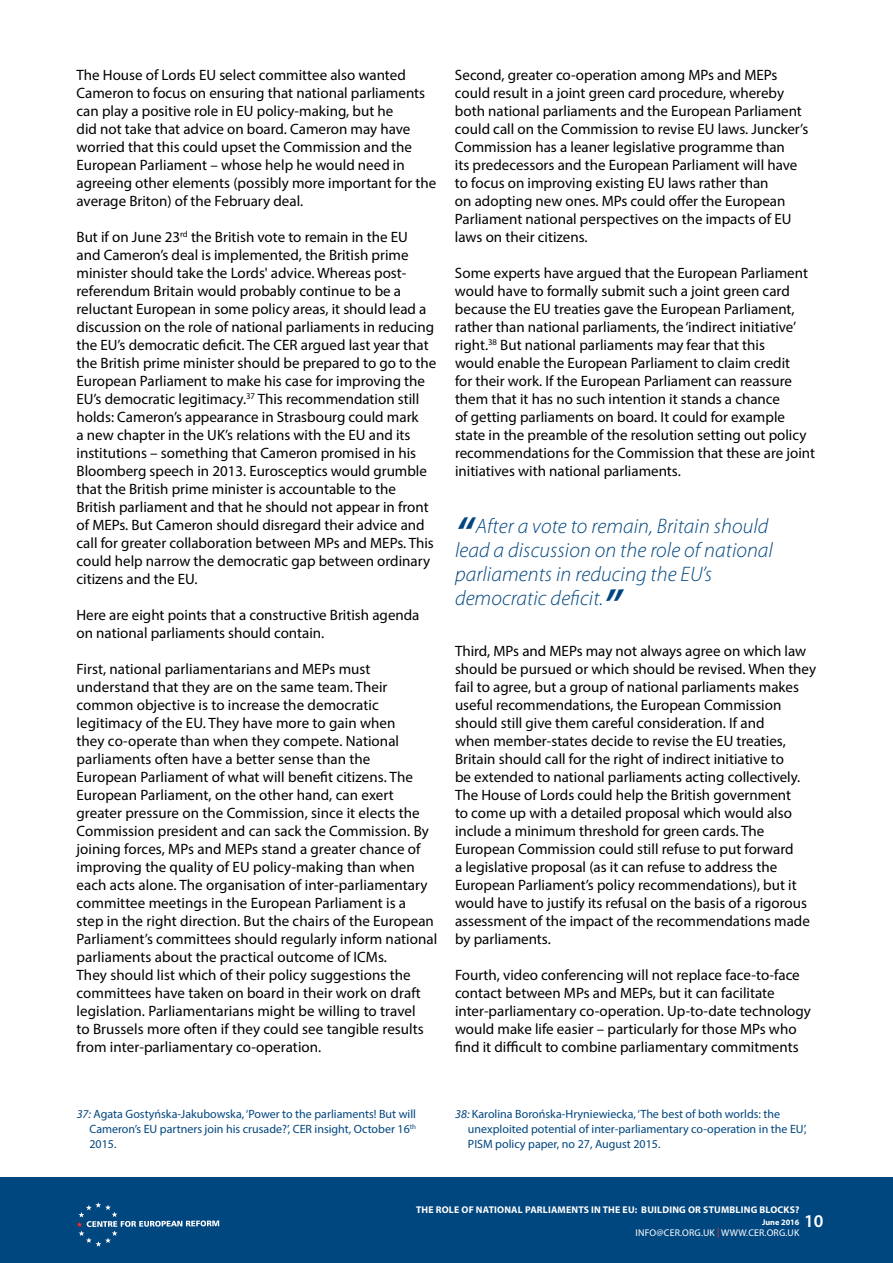
<style>
.page{position:relative;width:893px;height:1263px;background:#fff}
.page>*{position:absolute;margin:0;border:0;box-sizing:border-box;transform-origin:0 0}
.t1{font:italic 300 21px/24px "Myriad Pro";letter-spacing:.005em;color:#00467f}
.t2{font:600 18px "Myriad Pro";color:#fff}
.t3{font:15px/18px "Myriad Pro";color:#000}
.t4{font:12px/15px "Myriad Pro";color:#00467f}
.t5{font:700 9.75px "Myriad Pro";letter-spacing:.02em;color:#fff}
.t6{font:9.75px "Myriad Pro";letter-spacing:.02em;color:#fff}
.t7{font:700 8.25px "Myriad Pro";color:#fff}
.s1{font-weight:600;font-size:45px}
.s2{font-style:italic}
.s3{color:#ee3124}
</style>
<div class="page">
<div style="left:0;top:1178px;width:893px;height:85px;background:#00467f"></div>
<svg style="left:77px;top:1202px;width:142px;height:45px"></svg>
<p class="t3" style="left:77px;top:66px;width:361px">The House of Lords EU select committee also wanted Cameron to focus on ensuring that national parliaments can play a positive role in EU policy-making, but he<br>did not take that advice on board. Cameron may have worried that this could upset the Commission and the European Parliament – whose help he would need in agreeing other elements (possibly more important for the average Briton) of the February deal.</p>
<p class="t3" style="left:77px;top:228px;width:359px">But if on June 23<sup>rd</sup> the British vote to remain in the EU<br>and Cameron’s deal is implemented, the British prime minister should take the Lords' advice. Whereas post&shy;referendum Britain would probably continue to be a reluctant European in some policy areas, it should lead a discussion on the role of national parliaments in reducing the EU’s democratic deficit. The CER</p>
<p class="t3" style="left:77px;top:336px;width:361px;text-indent:224px">argued last year that the British prime minister should be prepared to go to the European Parliament to make his case for improving the EU’s democratic legitimacy.<sup>37</sup> This recommendation still holds: Cameron’s appearance in Strasbourg could mark<br>a new chapter in the UK’s relations with the EU and its institutions – something that Cameron promised in his Bloomberg speech in 2013. Eurosceptics would grumble that the British prime minister is accountable to the British parliament and that he should not appear in front of MEPs. But Cameron should disregard their advice and call for greater collaboration between MPs and MEPs. This could help narrow the democratic gap between ordinary citizens and the EU.</p>
<p class="t3" style="left:77px;top:606px;width:344px">Here are eight points that a constructive British agenda on national parliaments should contain.</p>
<p class="t3" style="left:77px;top:660px;width:362px">First, national parliamentarians and MEPs must understand that they are on the same team. Their common objective is to increase the democratic legitimacy of the EU. They have more to gain when<br>they co-operate than when they compete. National parliaments often have a better sense than the<br>European Parliament of what will benefit citizens. The European Parliament, on the other hand, can exert greater pressure on the Commission, since it elects the Commission president and can sack the Commission. By joining forces, MPs and MEPs stand a greater chance of improving the quality of EU policy-making than when each acts alone. The organisation of inter-parliamentary committee meetings in the European Parliament is a<br>step in the right direction. But the chairs of the European Parliament’s committees should regularly inform national parliaments about the practical outcome of ICMs.<br>They should list which of their policy suggestions the committees have taken on board in their work on draft legislation. Parliamentarians might be willing to travel<br>to Brussels more often if they could see tangible results from inter-parliamentary co-operation.</p>
<p class="t3" style="left:455px;top:66px;width:355px">Second, greater co-operation among MPs and MEPs could result in a joint green card procedure, whereby both national parliaments and the European Parliament could call on the Commission to revise EU laws. Juncker’s Commission has a leaner legislative programme than<br>its predecessors and the European Parliament will have to focus on improving existing EU laws rather than<br>on adopting new ones. MPs could offer the European Parliament national perspectives on the impacts of EU laws on their citizens.</p>
<p class="t3" style="left:455px;top:264px;width:362px">Some experts have argued that the European Parliament would have to formally submit such a joint green card because the EU treaties gave the European Parliament, rather than national parliaments, the ‘indirect initiative’ right.<sup>38</sup> But national parliaments may fear that this<br>would enable the European Parliament to claim credit<br>for their work. If the European Parliament can reassure them that it has no such intention it stands a chance<br>of getting parliaments on board. It could for example state in the preamble of the resolution setting out policy recommendations for the Commission that these are joint initiatives with national parliaments.</p>
<h1 class="t1" style="left:455px;top:514px;width:319px"><span class="s1">“</span>After a vote to remain, Britain should lead a discussion on the role of national parliaments in reducing the EU’s democratic deficit.<span class="s1">”</span></h1>
<p class="t3" style="left:455px;top:642px;width:363px">Third, MPs and MEPs may not always agree on which law should be pursued or which should be revised. When they fail to agree, but a group of national parliaments makes useful recommendations, the European Commission should still give them careful consideration. If and<br>when member-states decide to revise the EU treaties, Britain should call for the right of indirect initiative to<br>be extended to national parliaments acting collectively.<br>The House of Lords could help the British government<br>to come up with a detailed proposal which would also include a minimum threshold for green cards. The European Commission could still refuse to put forward<br>a legislative proposal (as it can refuse to address the European Parliament’s policy recommendations), but it would have to justify its refusal on the basis of a rigorous assessment of the impact of the recommendations made by parliaments.</p>
<p class="t3" style="left:455px;top:966px;width:357px">Fourth, video conferencing will not replace face-to-face contact between MPs and MEPs, but it can facilitate inter-parliamentary co-operation. Up-to-date technology would make life easier – particularly for those MPs who find it difficult to combine parliamentary commitments</p>
<p class="t4" style="left:89px;top:1106px;width:328px;text-indent:-13px"><span class="s2">37:</span> Agata Gostyńska-Jakubowska, ‘Power to the parliaments! But will<br>Cameron’s EU partners join his crusade?’, CER</p>
<p class="t4" style="left:315px;top:1121px;width:103px">insight, October 16<sup>th</sup></p>
<p class="t4" style="left:89px;top:1136px;width:29px">2015.</p>
<p class="t4" style="left:468px;top:1106px;width:340px;text-indent:-13px"><span class="s2">38:</span> Karolina Borońska-Hryniewiecka, ‘The best of both worlds: the unexploited potential of inter-parliamentary co-operation in the EU’,<br>PISM policy paper, no 27, August 2015.</p>
<p class="t5" style="left:416px;top:1203px;width:385px">THE ROLE OF NATIONAL PARLIAMENTS IN THE EU: BUILDING OR STUMBLING BLOCKS?</p>
<p class="t7" style="left:762px;top:1217px;width:39px">JUNE 2016</p>
<p class="t6" style="left:636px;top:1226px;width:139px">info@cer.org.uk <span class="s3">|</span> WWW.CER.ORG</p>
<p class="t6" style="left:785px;top:1226px;width:9px">.UK</p>
<p class="t2" style="left:804px;top:1210px;width:21px">10</p>
</div>
